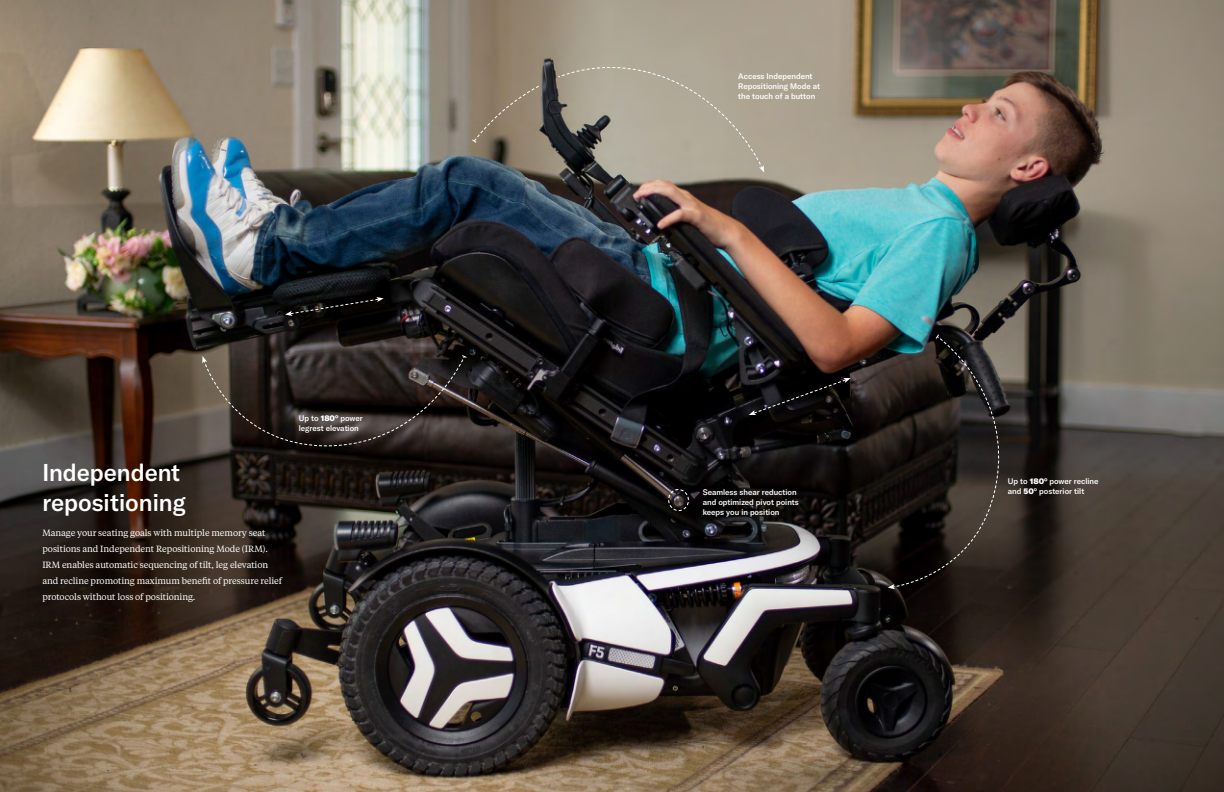
<style>
.page{position:relative;width:1224px;height:792px;background:#fff}
.page>*{position:absolute;margin:0;border:0;box-sizing:border-box;transform-origin:0 0}
.Body_Copy{font:500 24px/30px "GT America";color:#fff}
.Body_Copy-2{font:9px/16px "Tiempos Text";letter-spacing:-.01em;color:#fff}
.t1{font:500 8px/10px "GT America";color:#fff}
.s1{font-family:"GT America Bl";font-weight:400}
</style>
<div class="page">
<img style="left:0;top:0;width:1224px;height:792px">
<svg style="left:202px;top:354px;width:266px;height:93px;background:#342c28"></svg>
<svg style="left:888px;top:333px;width:123px;height:256px;background:#282420"></svg>
<svg style="left:471px;top:85px;width:69px;height:59px;background:#8f806b"></svg>
<svg style="left:557px;top:65px;width:207px;height:108px;background:#a39c8e"></svg>
<svg style="left:668px;top:488px;width:21px;height:24px"></svg>
<svg style="left:749px;top:378px;width:102px;height:37px;background:#111011"></svg>
<svg style="left:285px;top:297px;width:99px;height:19px;background:#131210"></svg>
<p class="Body_Copy" style="left:42px;top:457px;width:145px">Independent repositioning</p>
<p class="Body_Copy-2" style="left:42px;top:524px;width:241px">Manage your seating goals with multiple memory seat positions and Independent Repositioning Mode (IRM).<br>IRM enables automatic sequencing of tilt, leg elevation and recline promoting maximum benefit of pressure relief protocols without loss of positioning.</p>
<p class="t1" style="left:299px;top:413px;width:66px">Up to <span class="s1">180°</span> power legrest elevation</p>
<p class="t1" style="left:738px;top:71px;width:83px">Access Independent<br>Repositioning Mode at the touch of a button</p>
<p class="t1" style="left:1008px;top:476px;width:92px">Up to <span class="s1">180°</span> power recline</p>
<p class="t1" style="left:703px;top:487px;width:96px">Seamless shear reduction</p>
<p class="t1" style="left:1008px;top:486px;width:78px">and <span class="s1">50</span>° posterior tilt</p>
<p class="t1" style="left:703px;top:497px;width:98px">and optimized pivot points keeps you in position</p>
</div>
